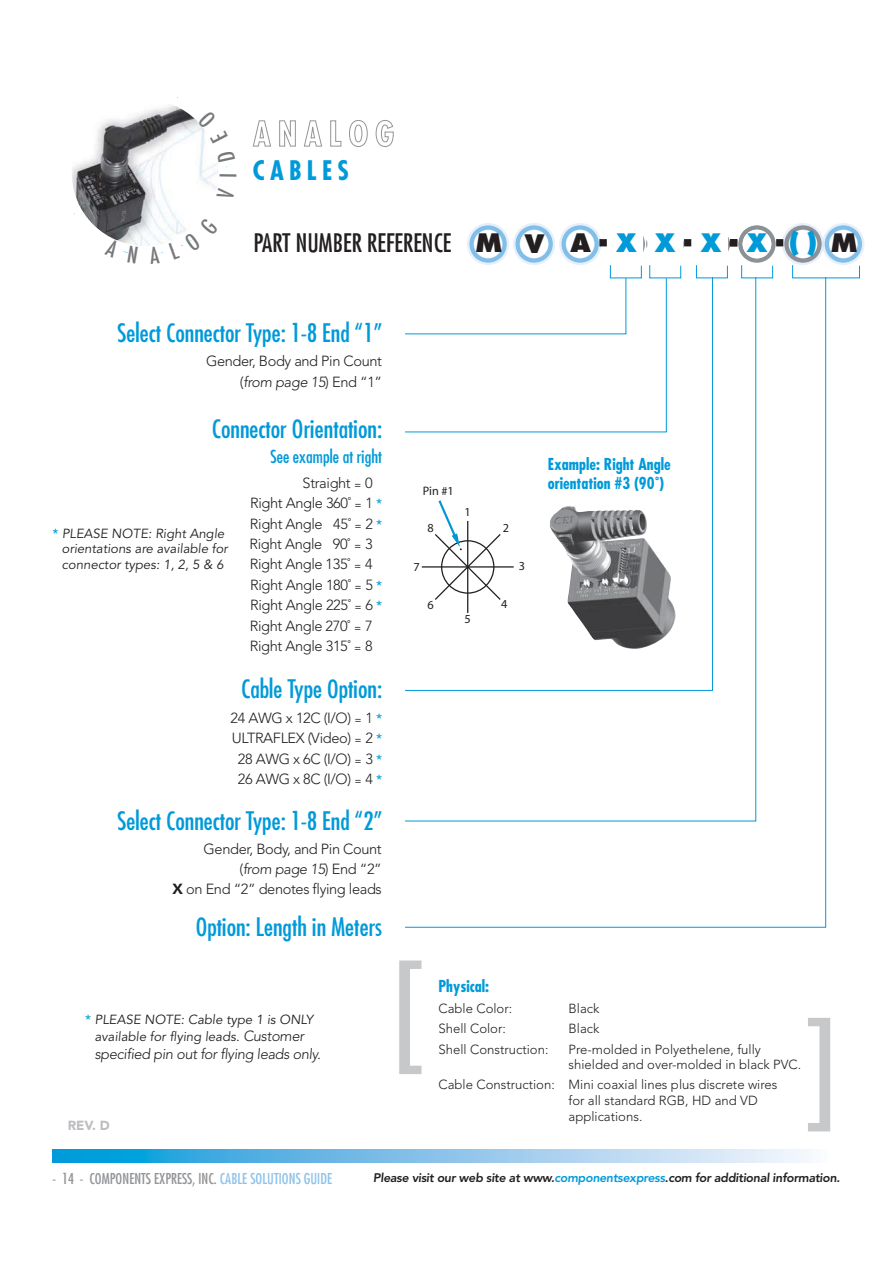
<style>
.page{position:relative;width:893px;height:1263px;background:#fff}
.page>*{position:absolute;margin:0;border:0;box-sizing:border-box;transform-origin:0 0}
.t1{font:500 127.95px "Avenir";color:#c6c8ca}
.t2{font:700 condensed 26.25px "Futura";letter-spacing:.2em;color:#009ad9}
.t3{font:condensed 24.75px "Futura";color:#009ad9}
.t4{font:condensed 24.75px "Futura";color:#231f20}
.t5{font:800 24.75px "Futura";color:#009ad9}
.t6{font:800 24.75px "Futura";color:#231f20}
.t7{font:condensed 17.55px "Futura";color:#009ad9}
.t8{font:700 condensed 16.05px/19.2px "Futura";color:#009ad9}
.t9{font:300 14.55px/20.4px "Avenir";letter-spacing:-.025em;color:#231f20;text-align:right}
.t10{font:condensed 14.55px "Futura";color:#939598}
.t11{font:italic 300 14.55px "Avenir";letter-spacing:-.025em;color:#231f20}
.t12{font:300 13.2px/15.8px "Avenir";color:#231f20}
.t13{font:italic 13.2px/15.8px "Avenir";color:#231f20;text-align:center}
.t14{font:900 13.2px "Avenir";color:#bbbdc0}
.t15{font:italic 800 12.45px "Avenir";letter-spacing:-.025em;color:#231f20}
.t16{font:12.3px "Myriad";color:#231f20}
.s1{font-weight:800;font-stretch:normal}
.s2{font-style:italic}
.s3{font-family:"Cochin LT";font-weight:400}
.s4{color:#fff}
.s5{font-weight:500;font-size:13.2px;color:#009ad9}
.s6{font-weight:500;font-style:normal;color:#009ad9}
.s7{font-weight:900}
.s8{font-weight:300;font-size:14.55px}
.s9{color:#8dc3ea}
.s10{color:#009ad9}
</style>
<div class="page">
<img style="left:72px;top:105px;width:146px;height:141px">
<svg style="left:253px;top:120px;width:18px;height:27px"></svg>
<svg style="left:279px;top:120px;width:17px;height:27px"></svg>
<svg style="left:304px;top:120px;width:18px;height:27px"></svg>
<svg style="left:330px;top:120px;width:11px;height:27px"></svg>
<div style="left:349px;top:120px;width:18px;height:27px;border:1px solid #939598;border-radius:50%"></div>
<div style="left:355px;top:125px;width:7px;height:17px;border:1px solid #939598;border-radius:50%"></div>
<svg style="left:376px;top:120px;width:18px;height:27px"></svg>
<img style="left:467px;top:223px;width:42px;height:41px">
<img style="left:469px;top:225px;width:38px;height:38px">
<img style="left:513px;top:223px;width:42px;height:41px">
<img style="left:515px;top:225px;width:38px;height:38px">
<img style="left:559px;top:223px;width:42px;height:41px">
<img style="left:561px;top:225px;width:38px;height:38px">
<svg style="left:696px;top:265px;width:32px;height:11px"></svg>
<svg style="left:792px;top:265px;width:68px;height:14px"></svg>
<svg style="left:405px;top:276px;width:421px;height:652px"></svg>
<svg style="left:599px;top:239px;width:8px;height:7px"></svg>
<img style="left:643px;top:236px;width:1px;height:16px">
<img style="left:647px;top:239px;width:37px;height:10px">
<svg style="left:644px;top:239px;width:3px;height:10px"></svg>
<div style="left:651px;top:230px;width:28px;height:28px;background:#fff;border-radius:50%"></div>
<img style="left:728px;top:236px;width:2px;height:16px">
<div style="left:684px;top:239px;width:7px;height:7px;background:#231f20"></div>
<img style="left:782px;top:223px;width:82px;height:42px">
<img style="left:784px;top:225px;width:38px;height:38px">
<img style="left:738px;top:225px;width:38px;height:38px">
<div style="left:742px;top:230px;width:29px;height:28px;background:#fff;border-radius:50%"></div>
<div style="left:730px;top:239px;width:7px;height:7px;background:#231f20"></div>
<div style="left:776px;top:239px;width:7px;height:7px;background:#231f20"></div>
<svg style="left:741px;top:265px;width:32px;height:14px"></svg>
<svg style="left:405px;top:276px;width:351px;height:546px"></svg>
<img style="left:550px;top:506px;width:126px;height:143px">
<svg style="left:420px;top:500px;width:95px;height:114px"></svg>
<svg style="left:822px;top:238px;width:2px;height:12px"></svg>
<img style="left:824px;top:225px;width:38px;height:38px">
<svg style="left:53px;top:1149px;width:756px;height:13px;background:#80c4e9"></svg>
<svg style="left:104px;top:239px;width:16px;height:7px"></svg>
<svg style="left:169px;top:218px;width:49px;height:32px"></svg>
<svg style="left:216px;top:188px;width:9px;height:12px"></svg>
<svg style="left:217px;top:151px;width:9px;height:11px"></svg>
<svg style="left:198px;top:110px;width:20px;height:33px"></svg>
<h2 class="t2" style="left:253px;top:159px;width:98px">CABLES</h2>
<h3 class="t4" style="left:253px;top:232px;width:339px">PART NUMBER REFERENCE <span class="s1">M V A</span></h3>
<h3 class="t5" style="left:616px;top:232px;width:203px">XX X X()</h3>
<h3 class="t6" style="left:831px;top:232px;width:28px">M</h3>
<h3 class="t3" style="left:118px;top:321px;width:266px">Select Connector Type: 1-8 End „1‰</h3>
<p class="t9" style="left:206px;top:352px;width:178px">Gender, Body and Pin Count (<span class="s2">from page 15</span>) End “1”</p>
<h3 class="t3" style="left:212px;top:417px;width:172px">Connector Orientation:</h3>
<p class="t7" style="left:270px;top:448px;width:113px">See example at right</p>
<p class="t9" style="left:250px;top:474px;width:134px;text-align:justify;text-indent:53px">Straight <span class="s3">=</span> 0 <span class="s4">* </span>Right Angle 360˚ <span class="s3">=</span> 1 <span class="s5">* </span>Right Angle 45˚ <span class="s3">=</span> 2 <span class="s5">* </span>Right Angle 90˚ <span class="s3">=</span> 3 <span class="s4">* </span>Right Angle 135˚ <span class="s3">=</span> 4 <span class="s4">* </span>Right Angle 180˚ <span class="s3">=</span> 5 <span class="s5">* </span>Right Angle 225˚ <span class="s3">=</span> 6 <span class="s5">* </span>Right Angle 270˚ <span class="s3">=</span> 7 <span class="s4">* </span>Right Angle 315˚ <span class="s3">=</span> 8 <span class="s4">*</span></p>
<p class="t13" style="left:62px;top:527px;width:167px;text-align:left;text-indent:-9px"><span class="s6">*</span> PLEASE NOTE: Right Angle orientations are available for connector types: 1, 2, 5 &amp; 6</p>
<h3 class="t3" style="left:241px;top:678px;width:142px">Cable Type Option:</h3>
<p class="t9" style="left:231px;top:709px;width:153px;text-align:center">24 AWG x 12C (I/O) <span class="s3">=</span> 1 <span class="s5">*<br></span>ULTRAFLEX (Video) <span class="s3">=</span> 2 <span class="s5">*<br></span>28 AWG x 6C (I/O) <span class="s3">=</span> 3 <span class="s5">*<br></span>26 AWG x 8C (I/O) <span class="s3">=</span> 4 <span class="s5">*</span></p>
<h3 class="t3" style="left:118px;top:810px;width:266px">Select Connector Type: 1-8 End „2‰</h3>
<p class="t9" style="left:173px;top:840px;width:211px">Gender, Body, and Pin Count (<span class="s2">from page 15</span>) End “2”<br><span class="s7">X</span> on End “2” denotes flying leads</p>
<h3 class="t3" style="left:196px;top:915px;width:188px">Option: Length in Meters</h3>
<p class="t16" style="left:423px;top:487px;width:33px">Pin #1</p>
<p class="t8" style="left:548px;top:456px;width:124px">Example: Right Angle orientation #3 (90˚)</p>
<p class="t16" style="left:465px;top:507px;width:8px">1</p>
<p class="t16" style="left:427px;top:523px;width:8px">8</p>
<p class="t16" style="left:503px;top:523px;width:8px">2</p>
<p class="t16" style="left:413px;top:562px;width:8px">7</p>
<p class="t16" style="left:519px;top:561px;width:8px">3</p>
<p class="t16" style="left:427px;top:601px;width:8px">6</p>
<p class="t16" style="left:501px;top:599px;width:8px">4</p>
<p class="t16" style="left:465px;top:615px;width:8px">5</p>
<p class="t13" style="left:85px;top:1012px;width:229px;line-height:17.4px"><span class="s6">*</span> PLEASE NOTE: Cable type 1 is ONLY available for flying leads. <span class="s8">Customer</span></p>
<p class="t11" style="left:95px;top:1048px;width:227px">specified pin out for flying leads only.</p>
<p class="t14" style="left:68px;top:1120px;width:44px">REV. D</p>
<h1 class="t1" style="left:390px;top:957px;width:37px">[</h1>
<p class="t8" style="left:438px;top:978px;width:52px">Physical:</p>
<p class="t12" style="left:438px;top:1002px;width:75px">Cable Color:</p>
<p class="t12" style="left:569px;top:1002px;width:32px">Black</p>
<p class="t12" style="left:438px;top:1022px;width:69px">Shell Color:</p>
<p class="t12" style="left:569px;top:1022px;width:32px">Black</p>
<p class="t12" style="left:438px;top:1042px;width:111px">Shell Construction:</p>
<p class="t12" style="left:568px;top:1042px;width:234px">Pre-molded in Polyethelene, fully shielded and over-molded in black PVC.</p>
<p class="t12" style="left:568px;top:1078px;width:210px;text-indent:-130px">Cable Construction: Mini coaxial lines plus discrete wires for all standard RGB, HD and VD applications.</p>
<h1 class="t1" style="left:804px;top:1015px;width:37px">]</h1>
<p class="t10" style="left:53px;top:1172px;width:281px">- 14 - COMPONENTS EXPRESS, INC. <span class="s9">CABLE SOLUTIONS GUIDE</span></p>
<p class="t15" style="left:373px;top:1172px;width:468px">Please visit our web site at www.<span class="s10">componentsexpress</span>.com for additional information.</p>
</div>
